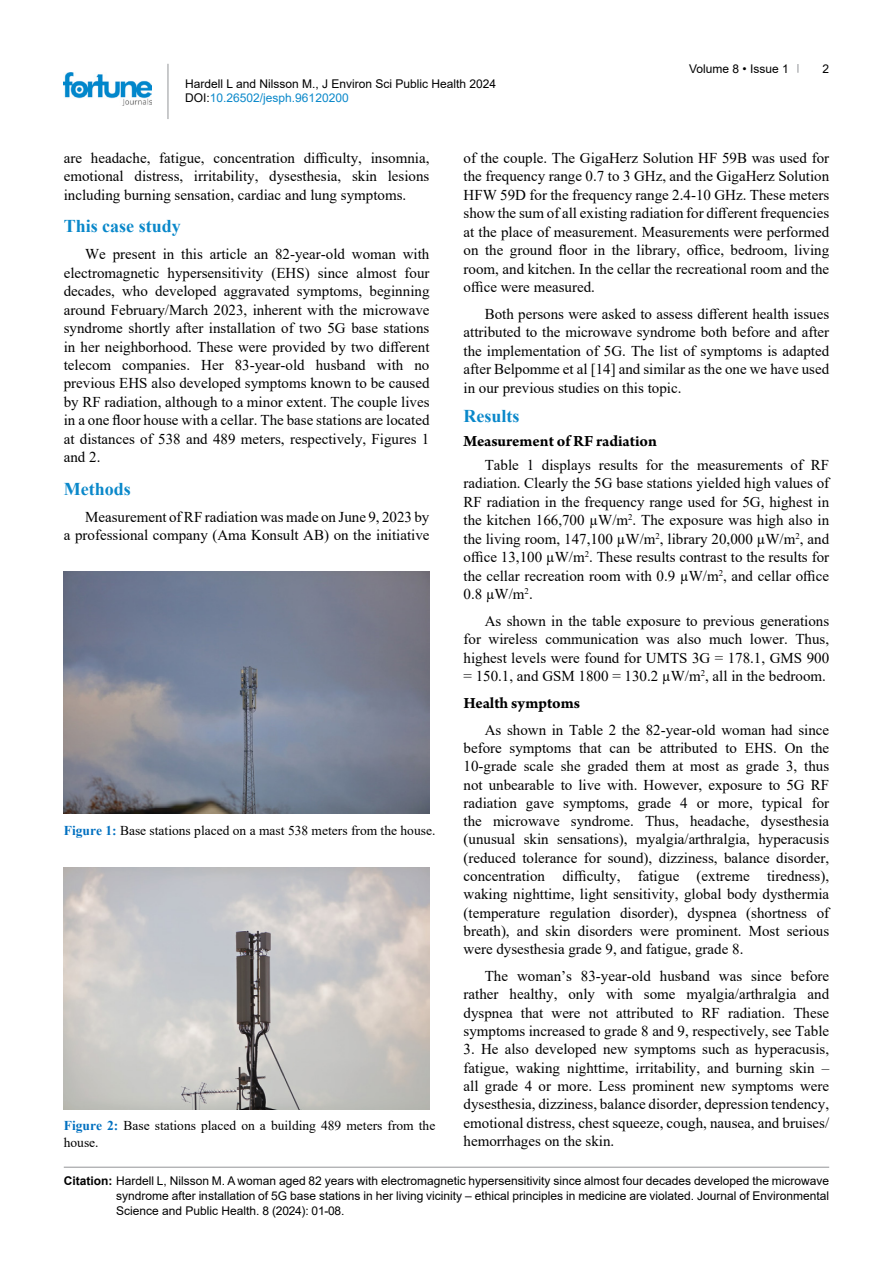
<style>
.page{position:relative;width:893px;height:1263px;background:#fff}
.page>*{position:absolute;margin:0;border:0;box-sizing:border-box;transform-origin:0 0}
.t1{font:700 18px "Times New Roman";color:#0a88ca}
.t2{font:700 16.5px "Arno Pro";letter-spacing:-.005em;color:#000}
.t3{font:15px/18.5px "Times New Roman";color:#000;text-align:justify}
.t4{font:13.5px/16.5px "Times New Roman";color:#000}
.t5{font:12px/15px "Arial";color:#000}
.s1{color:#0a88ca}
.s2{font-weight:700;color:#0070c0}
.s3{font-weight:700}
</style>
<div class="page">
<hr style="left:168px;top:64px;width:1px;height:55px;background:#939598">
<img style="left:64px;top:72px;width:88px;height:33px">
<hr style="left:64px;top:1167px;width:765px;height:1px;background:#939598">
<img style="left:64px;top:571px;width:365px;height:242px">
<img style="left:64px;top:868px;width:365px;height:241px">
<p class="t5" style="left:185px;top:76px;width:313px;line-height:14.4px">Hardell L and Nilsson M., J Environ Sci Public Health 2024<br>DOI:<span class="s1">10.26502/jesph.96120200</span></p>
<p class="t5" style="left:689px;top:61px;width:101px">Volume 8 • Issue 1</p>
<p class="t5" style="left:822px;top:61px;width:8px">2</p>
<p class="t3" style="left:64px;top:148px;width:367px">are headache, fatigue, concentration difficulty, insomnia, emotional distress, irritability, dysesthesia, skin lesions including burning sensation, cardiac and lung symptoms.</p>
<p class="t1" style="left:64px;top:213px;width:119px">This case study</p>
<p class="t3" style="left:64px;top:245px;width:367px;text-indent:21px">We present in this article an 82-year-old woman with electromagnetic hypersensitivity (EHS) since almost four decades, who developed aggravated symptoms, beginning around February/March 2023, inherent with the microwave syndrome shortly after installation of two 5G base stations in her neighborhood. These were provided by two different telecom companies. Her 83-year-old husband with no previous EHS also developed symptoms known to be caused by RF radiation, although to a minor extent. The couple lives in a one floor house with a cellar. The base stations are located at distances of 538 and 489 meters, respectively, Figures 1 and 2.</p>
<p class="t1" style="left:64px;top:476px;width:68px">Methods</p>
<p class="t3" style="left:64px;top:507px;width:367px;text-align:right">Measurement of RF radiation was made on June 9, 2023 by<br>a professional company (Ama Konsult AB) on the initiative</p>
<p class="t4" style="left:64px;top:822px;width:373px"><span class="s2">Figure 1:</span> Base stations placed on a mast 538 meters from the house.</p>
<p class="t4" style="left:64px;top:1117px;width:373px"><span class="s2">Figure 2:</span> Base stations placed on a building 489 meters from the house.</p>
<p class="t3" style="left:463px;top:148px;width:367px">of the couple. The GigaHerz Solution HF 59B was used for the frequency range 0.7 to 3 GHz, and the GigaHerz Solution HFW 59D for the frequency range 2.4-10 GHz. These meters show the sum of all existing radiation for different frequencies at the place of measurement. Measurements were performed on the ground floor in the library, office, bedroom, living room, and kitchen. In the cellar the recreational room and the office were measured.</p>
<p class="t3" style="left:463px;top:304px;width:367px;text-indent:21px">Both persons were asked to assess different health issues attributed to the microwave syndrome both before and after the implementation of 5G. The list of symptoms is adapted after Belpomme et al [14] and similar as the one we have used in our previous studies on this topic.</p>
<p class="t1" style="left:463px;top:403px;width:57px">Results</p>
<p class="t2" style="left:463px;top:431px;width:195px">Measurement of RF radiation</p>
<p class="t3" style="left:463px;top:455px;width:367px;text-indent:21px">Table 1 displays results for the measurements of RF radiation. Clearly the 5G base stations yielded high values of RF radiation in the frequency range used for 5G, highest in the kitchen 166,700 µW/m<sup>2</sup>. The exposure was high also in the living room, 147,100 µW/m<sup>2</sup>, library 20,000 µW/m<sup>2</sup>, and office 13,100 µW/m<sup>2</sup>. These results contrast to the results for the cellar recreation room with 0.9 µW/m<sup>2</sup>, and cellar office 0.8 µW/m<sup>2</sup>.</p>
<p class="t3" style="left:463px;top:611px;width:367px;text-indent:21px">As shown in the table exposure to previous generations for wireless communication was also much lower. Thus, highest levels were found for UMTS 3G = 178.1, GMS 900 = 150.1, and GSM 1800 = 130.2 µW/m<sup>2</sup>, all in the bedroom.</p>
<p class="t2" style="left:463px;top:693px;width:118px">Health symptoms</p>
<p class="t3" style="left:463px;top:720px;width:367px;text-indent:21px">As shown in Table 2 the 82-year-old woman had since before symptoms that can be attributed to EHS. On the 10-grade scale she graded them at most as grade 3, thus not unbearable to live with. However, exposure to 5G RF radiation gave symptoms, grade 4 or more, typical for the microwave syndrome. Thus, headache, dysesthesia (unusual skin sensations), myalgia/arthralgia, hyperacusis (reduced tolerance for sound), dizziness, balance disorder, concentration difficulty, fatigue (extreme tiredness), waking nighttime, light sensitivity, global body dysthermia (temperature regulation disorder), dyspnea (shortness of breath), and skin disorders were prominent. Most serious were dysesthesia grade 9, and fatigue, grade 8.</p>
<p class="t3" style="left:463px;top:966px;width:367px;text-indent:21px">The woman’s 83-year-old husband was since before rather healthy, only with some myalgia/arthralgia and dyspnea that were not attributed to RF radiation. These symptoms increased to grade 8 and 9, respectively, see Table</p>
<p class="t3" style="left:463px;top:1040px;width:367px">3. He also developed new symptoms such as hyperacusis, fatigue, waking nighttime, irritability, and burning skin – all grade 4 or more. Less prominent new symptoms were dysesthesia, dizziness, balance disorder, depression tendency, emotional distress, chest squeeze, cough, nausea, and bruises/ hemorrhages on the skin.</p>
<p class="t5" style="left:116px;top:1173px;width:715px;text-align:justify;text-indent:-52px"><span class="s3">Citation:</span> Hardell L, Nilsson M. A woman aged 82 years with electromagnetic hypersensitivity since almost four decades developed the microwave syndrome after installation of 5G base stations in her living vicinity – ethical principles in medicine are violated. Journal of Environmental Science and Public Health. 8 (2024): 01-08.</p>
</div>
